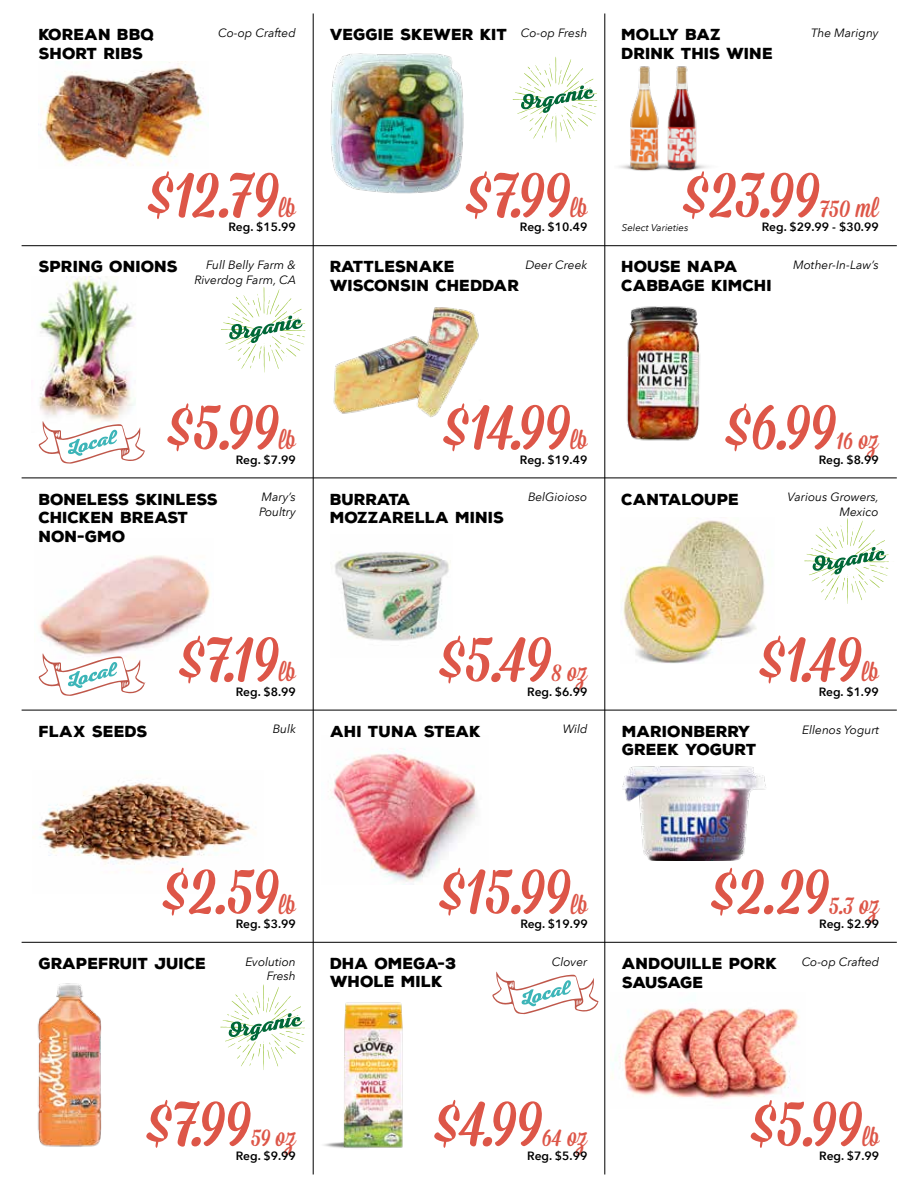
<style>
.page{position:relative;width:918px;height:1188px;background:#fff}
.page>*{position:absolute;margin:0;border:0;box-sizing:border-box;transform-origin:0 0}
.t1{font:72px "Mission Script";color:#dd5648}
.t2{font:27px "Mission Script";color:#dd5648}
.t3{font:900 15.45px/18.6px "Nexa Rust Sans";color:#000}
.t4{font:italic 12px/14.4px "Avenir Next LT Pro";color:#000;text-align:right}
.t5{font:600 12px "Avenir Next LT Pro";color:#000}
.t6{font:italic 9.75px "Avenir Next LT Pro";color:#000}
</style>
<div class="page">
<hr style="left:313px;top:14px;width:1px;height:1160px;background:#000">
<hr style="left:605px;top:14px;width:1px;height:1160px;background:#000">
<hr style="left:22px;top:942px;width:875px;height:1px;background:#000">
<hr style="left:22px;top:710px;width:875px;height:1px;background:#000">
<hr style="left:22px;top:478px;width:875px;height:1px;background:#000">
<hr style="left:22px;top:245px;width:875px;height:1px;background:#000">
<img style="left:622px;top:517px;width:143px;height:147px">
<img style="left:612px;top:1007px;width:188px;height:93px">
<img style="left:33px;top:780px;width:223px;height:90px">
<img style="left:330px;top:748px;width:147px;height:134px">
<img style="left:334px;top:551px;width:115px;height:90px">
<img style="left:39px;top:555px;width:171px;height:98px">
<img style="left:40px;top:61px;width:164px;height:105px">
<img style="left:330px;top:53px;width:134px;height:141px">
<img style="left:619px;top:66px;width:22px;height:105px">
<img style="left:641px;top:66px;width:67px;height:105px">
<img style="left:39px;top:276px;width:96px;height:145px">
<img style="left:333px;top:307px;width:146px;height:111px">
<img style="left:626px;top:306px;width:74px;height:135px">
<img style="left:37px;top:983px;width:65px;height:164px">
<img style="left:324px;top:1002px;width:79px;height:147px">
<img style="left:622px;top:766px;width:144px;height:95px">
<svg style="left:513px;top:57px;width:85px;height:85px"></svg>
<svg style="left:221px;top:287px;width:85px;height:86px"></svg>
<svg style="left:804px;top:518px;width:85px;height:86px"></svg>
<svg style="left:220px;top:984px;width:85px;height:86px"></svg>
<svg style="left:38px;top:653px;width:107px;height:43px"></svg>
<svg style="left:492px;top:971px;width:106px;height:43px"></svg>
<svg style="left:38px;top:421px;width:107px;height:43px"></svg>
<p class="t3" style="left:39px;top:26px;width:117px">KOREAN BBQ<br>SHORT RIBS</p>
<p class="t4" style="left:218px;top:26px;width:79px">Co-op Crafted</p>
<p class="t3" style="left:330px;top:26px;width:259px">VEGGIE SKEWER KIT <sup>Co-op</sup> <sup>Fresh</sup></p>
<p class="t3" style="left:622px;top:26px;width:153px">MOLLY BAZ<br>DRINK THIS WINE</p>
<p class="t4" style="left:811px;top:26px;width:69px">The Marigny</p>
<h1 class="t1" style="left:148px;top:149px;width:133px">$12.79</h1>
<h2 class="t2" style="left:279px;top:192px;width:18px">lb</h2>
<p class="t5" style="left:229px;top:220px;width:69px">Reg. $15.99</p>
<h1 class="t1" style="left:465px;top:149px;width:106px">$7.99</h1>
<h2 class="t2" style="left:570px;top:192px;width:18px">lb</h2>
<p class="t5" style="left:520px;top:220px;width:69px">Reg. $10.49</p>
<h1 class="t1" style="left:683px;top:149px;width:139px">$23.99</h1>
<h2 class="t2" style="left:820px;top:192px;width:61px">750 ml</h2>
<p class="t5" style="left:762px;top:220px;width:118px">Reg. $29.99 - $30.99</p>
<p class="t6" style="left:622px;top:222px;width:68px">Select Varieties</p>
<p class="t3" style="left:39px;top:258px;width:141px">SPRING ONIONS</p>
<p class="t4" style="left:194px;top:258px;width:103px">Full Belly Farm &amp;<br>Riverdog Farm, CA</p>
<p class="t3" style="left:330px;top:258px;width:191px">RATTLESNAKE<br>WISCONSIN CHEDDAR</p>
<p class="t4" style="left:525px;top:258px;width:63px">Deer Creek</p>
<p class="t3" style="left:622px;top:258px;width:152px">HOUSE NAPA<br>CABBAGE KIMCHI</p>
<p class="t4" style="left:793px;top:258px;width:87px">Mother-In-Law’s</p>
<h1 class="t1" style="left:167px;top:381px;width:113px">$5.99</h1>
<h2 class="t2" style="left:279px;top:424px;width:18px">lb</h2>
<p class="t5" style="left:236px;top:452px;width:62px">Reg. $7.99</p>
<p class="t3" style="left:39px;top:490px;width:181px">BONELESS SKINLESS<br>CHICKEN BREAST<br>NON-GMO</p>
<p class="t4" style="left:259px;top:490px;width:38px;text-align:left">Mary’s<br>Poultry</p>
<h1 class="t1" style="left:443px;top:381px;width:129px">$14.99</h1>
<h2 class="t2" style="left:570px;top:424px;width:18px">lb</h2>
<p class="t5" style="left:520px;top:452px;width:69px">Reg. $19.49</p>
<h1 class="t1" style="left:725px;top:381px;width:113px">$6.99</h1>
<h2 class="t2" style="left:836px;top:424px;width:44px">16 oz</h2>
<p class="t5" style="left:819px;top:452px;width:62px">Reg. $8.99</p>
<p class="t3" style="left:330px;top:490px;width:176px">BURRATA<br>MOZZARELLA MINIS</p>
<p class="t4" style="left:528px;top:490px;width:61px">BelGioioso</p>
<p class="t3" style="left:622px;top:490px;width:119px">CANTALOUPE</p>
<p class="t4" style="left:788px;top:490px;width:93px">Various Growers,<br>Mexico</p>
<h1 class="t1" style="left:179px;top:613px;width:102px">$7.19</h1>
<h2 class="t2" style="left:279px;top:656px;width:18px">lb</h2>
<p class="t5" style="left:236px;top:684px;width:62px">Reg. $8.99</p>
<h1 class="t1" style="left:439px;top:613px;width:114px">$5.49</h1>
<h2 class="t2" style="left:552px;top:656px;width:37px">8 oz</h2>
<p class="t5" style="left:527px;top:684px;width:62px">Reg. $6.99</p>
<h1 class="t1" style="left:759px;top:613px;width:104px">$1.49</h1>
<h2 class="t2" style="left:862px;top:656px;width:18px">lb</h2>
<p class="t5" style="left:819px;top:684px;width:62px">Reg. $1.99</p>
<p class="t3" style="left:39px;top:722px;width:110px">FLAX SEEDS</p>
<p class="t4" style="left:273px;top:722px;width:25px">Bulk</p>
<p class="t3" style="left:330px;top:722px;width:152px">AHI TUNA STEAK</p>
<p class="t4" style="left:563px;top:722px;width:27px">Wild</p>
<p class="t3" style="left:622px;top:722px;width:136px">MARIONBERRY<br>GREEK YOGURT</p>
<p class="t4" style="left:802px;top:722px;width:79px">Ellenos Yogurt</p>
<h1 class="t1" style="left:162px;top:846px;width:118px">$2.59</h1>
<h2 class="t2" style="left:279px;top:888px;width:18px">lb</h2>
<p class="t5" style="left:236px;top:916px;width:62px">Reg. $3.99</p>
<h1 class="t1" style="left:439px;top:846px;width:133px">$15.99</h1>
<h2 class="t2" style="left:571px;top:888px;width:18px">lb</h2>
<p class="t5" style="left:520px;top:916px;width:69px">Reg. $19.99</p>
<h1 class="t1" style="left:711px;top:846px;width:120px">$2.29</h1>
<h2 class="t2" style="left:829px;top:888px;width:52px">5.3 oz</h2>
<p class="t5" style="left:819px;top:917px;width:62px">Reg. $2.99</p>
<p class="t3" style="left:39px;top:954px;width:169px">GRAPEFRUIT JUICE</p>
<p class="t4" style="left:246px;top:954px;width:52px">Evolution<br>Fresh</p>
<p class="t3" style="left:330px;top:954px;width:128px">DHA OMEGA-3<br>WHOLE MILK</p>
<p class="t4" style="left:552px;top:954px;width:37px">Clover</p>
<p class="t3" style="left:622px;top:954px;width:157px">ANDOUILLE PORK<br>SAUSAGE</p>
<p class="t4" style="left:802px;top:954px;width:79px">Co-op Crafted</p>
<h1 class="t1" style="left:146px;top:1078px;width:106px">$7.99</h1>
<h2 class="t2" style="left:251px;top:1120px;width:46px">59 oz</h2>
<p class="t5" style="left:236px;top:1149px;width:62px">Reg. $9.99</p>
<h1 class="t1" style="left:434px;top:1078px;width:110px">$4.99</h1>
<h2 class="t2" style="left:542px;top:1120px;width:47px">64 oz</h2>
<p class="t5" style="left:527px;top:1149px;width:62px">Reg. $5.99</p>
<h1 class="t1" style="left:750px;top:1078px;width:113px">$5.99</h1>
<h2 class="t2" style="left:862px;top:1120px;width:18px">lb</h2>
<p class="t5" style="left:819px;top:1149px;width:62px">Reg. $7.99</p>
</div>
